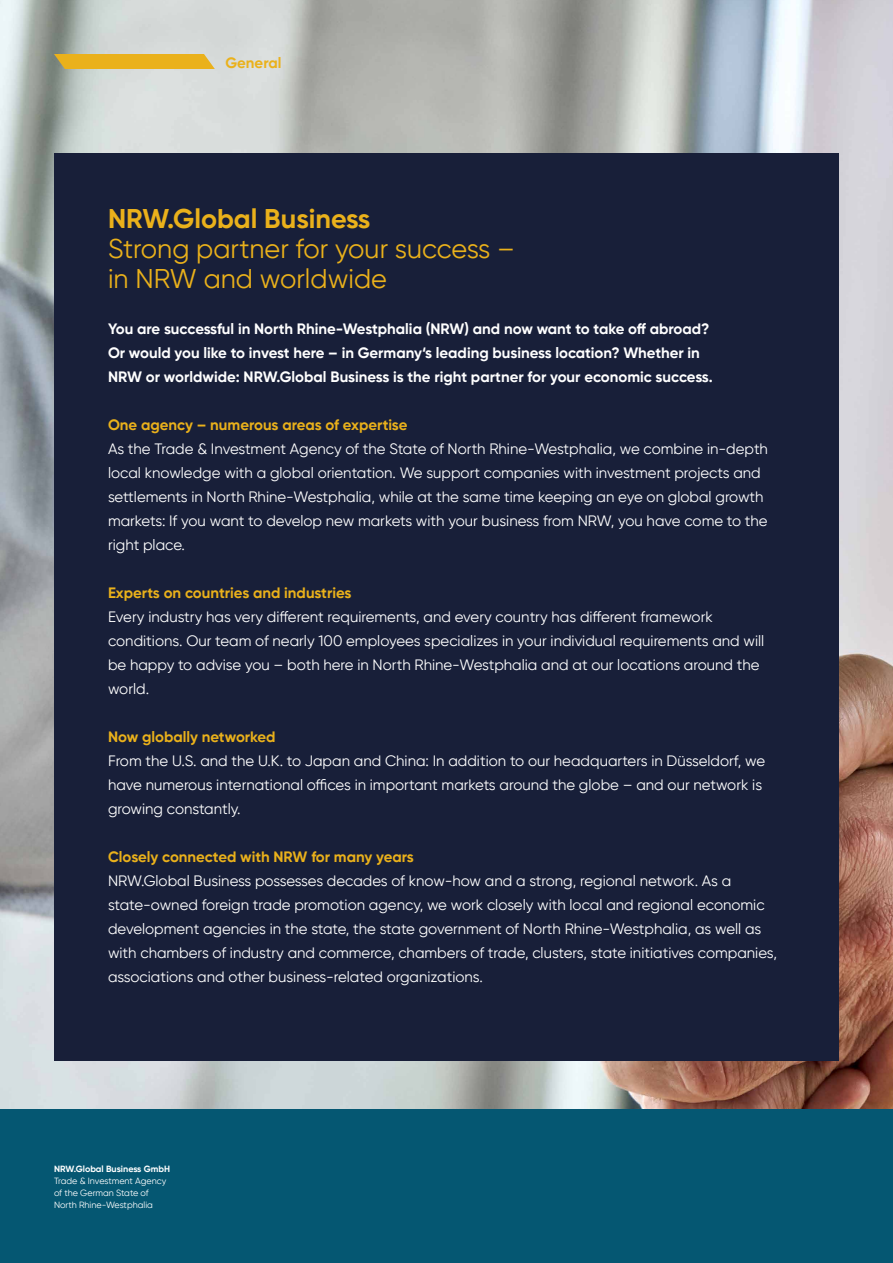
<style>
.page{position:relative;width:893px;height:1263px;background:#fff}
.page>*{position:absolute;margin:0;border:0;box-sizing:border-box;transform-origin:0 0}
.t1{font:27px/30px "Gilroy";color:#eab11b}
.t2{font:700 27px "Gilroy";color:#eab11b}
.t3{font:15px/24px "Gilroy";color:#fff}
.t4{font:700 15px/24px "Gilroy";color:#fff}
.t5{font:700 15px "Gilroy";color:#eab11b}
.t6{font:9px/12px "Gilroy";color:#fff}
.t7{font:700 9px "Gilroy";color:#fff}
</style>
<div class="page">
<img style="left:0;top:0;width:893px;height:1110px">
<div style="left:0;top:1110px;width:893px;height:153px;background:#055772"></div>
<div style="left:54px;top:153px;width:785px;height:907px;background:#181f39"></div>
<svg style="left:54px;top:54px;width:161px;height:15px;background:#e5b124"></svg>
<p class="t5" style="left:225px;top:53px;width:58px">General</p>
<h1 class="t2" style="left:108px;top:202px;width:264px">NRW.Global Business</h1>
<h1 class="t1" style="left:108px;top:233px;width:409px">Strong partner for your success – in NRW and worldwide</h1>
<p class="t4" style="left:108px;top:316px;width:606px">You are successful in North Rhine-Westphalia (NRW) and now want to take off abroad?<br>Or would you like to invest here – in Germany‘s leading business location? Whether in<br>NRW or worldwide: NRW.Global Business is the right partner for your economic success.</p>
<p class="t5" style="left:108px;top:415px;width:301px">One agency – numerous areas of expertise</p>
<p class="t3" style="left:108px;top:436px;width:661px">As the Trade &amp; Investment Agency of the State of North Rhine-Westphalia, we combine in-depth local knowledge with a global orientation. We support companies with investment projects and settlements in North Rhine-Westphalia, while at the same time keeping an eye on global growth markets: If you want to develop new markets with your business from NRW, you have come to the right place.</p>
<p class="t5" style="left:108px;top:583px;width:245px">Experts on countries and industries</p>
<p class="t3" style="left:108px;top:604px;width:658px">Every industry has very different requirements, and every country has different framework conditions. Our team of nearly 100 employees specializes in your individual requirements and will be happy to advise you – both here in North Rhine-Westphalia and at our locations around the world.</p>
<p class="t5" style="left:108px;top:727px;width:169px">Now globally networked</p>
<p class="t3" style="left:108px;top:748px;width:659px">From the U.S. and the U.K. to Japan and China: In addition to our headquarters in Düsseldorf, we have numerous international offices in important markets around the globe – and our network is growing constantly.</p>
<p class="t5" style="left:108px;top:847px;width:307px">Closely connected with NRW for many years</p>
<p class="t3" style="left:108px;top:868px;width:671px">NRW.Global Business possesses decades of know-how and a strong, regional network. As a state-owned foreign trade promotion agency, we work closely with local and regional economic development agencies in the state, the state government of North Rhine-Westphalia, as well as with chambers of industry and commerce, chambers of trade, clusters, state initiatives companies, associations and other business-related organizations.</p>
<p class="t7" style="left:54px;top:1163px;width:118px">NRW.Global Business GmbH</p>
<p class="t6" style="left:54px;top:1174px;width:114px">Trade &amp; Investment Agency of the German State of<br>North Rhine-Westphalia</p>
</div>
